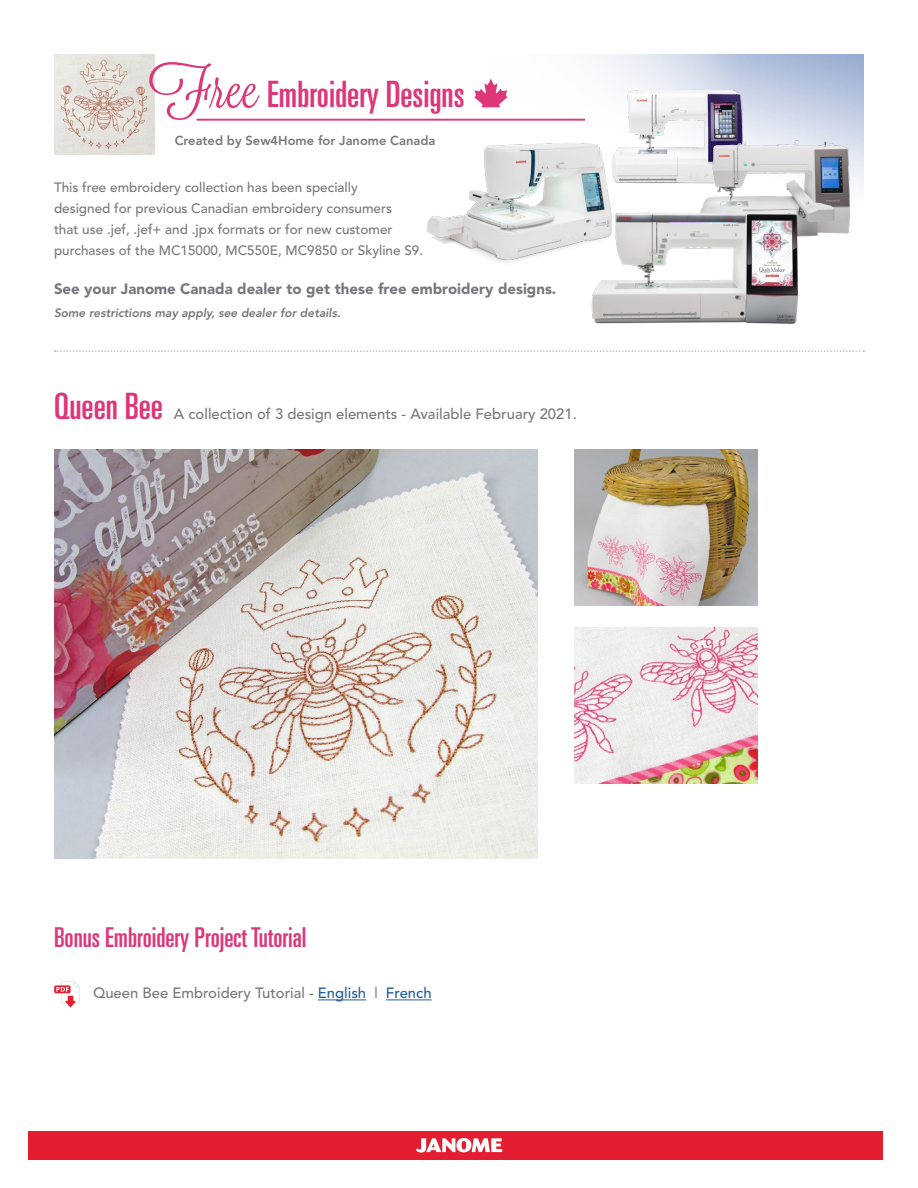
<style>
.page{position:relative;width:918px;height:1188px;background:#fff}
.page>*{position:absolute;margin:0;border:0;box-sizing:border-box;transform-origin:0 0}
.t1{font:ultra-condensed 36.3px "Univers";color:#dd3679}
.t2{font:ultra-condensed 27.3px "Univers";color:#dd3679}
.t3{font:900 15px "Avenir";color:#77787b}
.t4{font:500 14.85px "Avenir";color:#77787b}
.t5{font:500 13.5px/21px "Avenir";color:#77787b}
.t6{font:800 12.9px "Avenir";color:#77787b}
.t7{font:italic 800 12px "Avenir";color:#77787b}
.s1{font-family:"Lavanderia";font-stretch:normal;font-size:51.9px}
.s2{color:#215e9e}
</style>
<div class="page">
<div style="left:28px;top:1131px;width:855px;height:29px;background:#e31e30"></div>
<svg style="left:416px;top:1138px;width:86px;height:15px"></svg>
<img style="left:604px;top:85px;width:146px;height:99px">
<hr style="left:197px;top:119px;width:388px;height:2px;background:#dd3679">
<img style="left:427px;top:125px;width:200px;height:139px">
<img style="left:54px;top:54px;width:101px;height:101px">
<svg style="left:55px;top:350px;width:809px;height:2px"></svg>
<svg style="left:474px;top:78px;width:34px;height:29px"></svg>
<img style="left:691px;top:137px;width:166px;height:100px">
<img style="left:581px;top:195px;width:232px;height:130px">
<svg style="left:54px;top:981px;width:26px;height:26px"></svg>
<hr style="left:318px;top:1000px;width:48px;height:1px;background:#215e9e">
<hr style="left:386px;top:1000px;width:46px;height:1px;background:#215e9e">
<img style="left:54px;top:450px;width:484px;height:409px">
<img style="left:574px;top:450px;width:184px;height:156px">
<img style="left:574px;top:627px;width:184px;height:156px">
<h1 class="t1" style="left:149px;top:74px;width:317px"><span class="s1">Free</span> Embroidery Designs</h1>
<p class="t6" style="left:175px;top:133px;width:262px">Created by Sew4Home for Janome Canada</p>
<p class="t5" style="left:54px;top:177px;width:371px">This free embroidery collection has been specially<br>designed for previous Canadian embroidery consumers<br>that use .jef, .jef+ and .jpx formats or for new customer purchases of the MC15000, MC550E, MC9850 or Skyline S9.</p>
<p class="t3" style="left:54px;top:280px;width:504px">See your Janome Canada dealer to get these free embroidery designs.</p>
<p class="t7" style="left:54px;top:305px;width:288px">Some restrictions may apply, see dealer for details.</p>
<h1 class="t1" style="left:54px;top:386px;width:111px">Queen Bee</h1>
<p class="t4" style="left:174px;top:405px;width:404px">A collection of 3 design elements - Available February 2021.</p>
<h2 class="t2" style="left:54px;top:922px;width:254px">Bonus Embroidery Project Tutorial</h2>
<p class="t4" style="left:93px;top:985px;width:340px">Queen Bee Embroidery Tutorial - <span class="s2">English</span> | <span class="s2">French</span></p>
</div>
